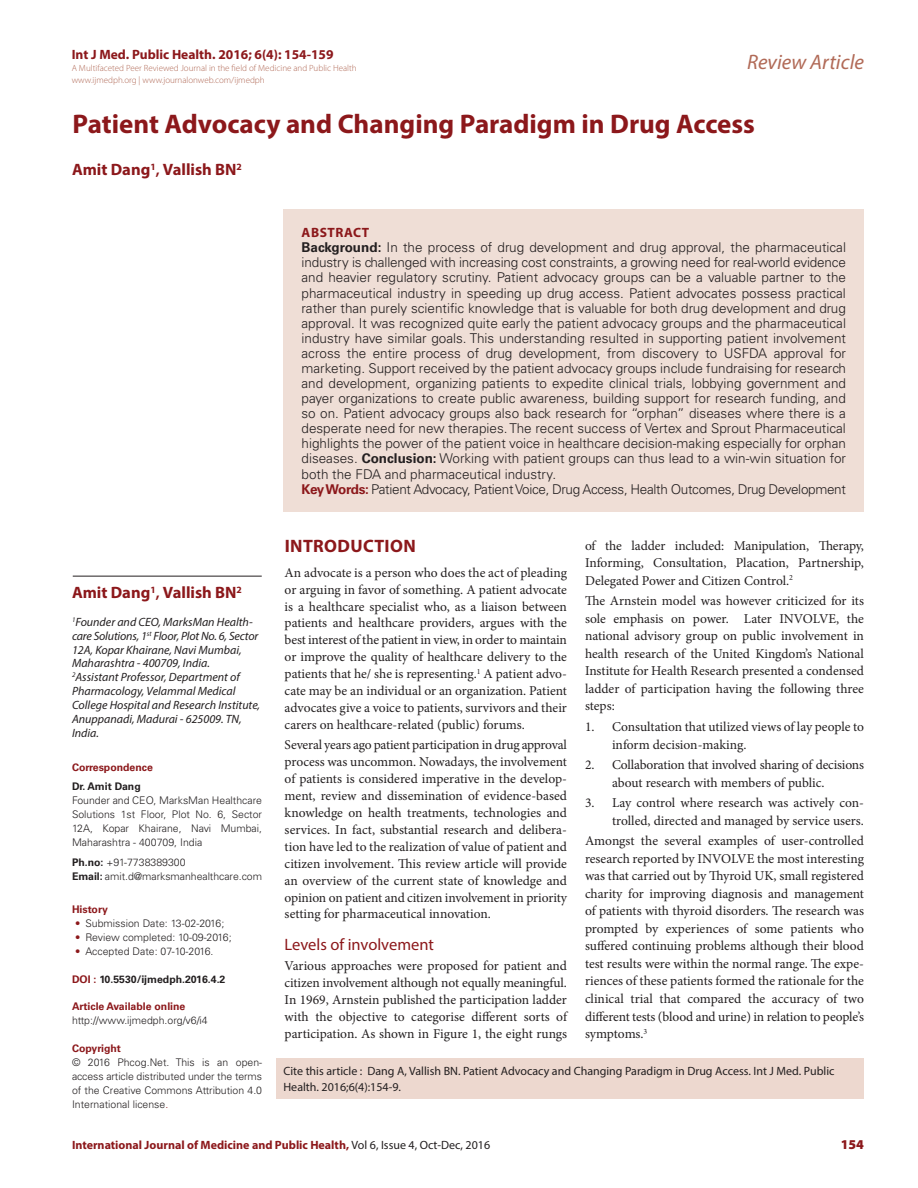
<style>
.page{position:relative;width:918px;height:1188px;background:#fff}
.page>*{position:absolute;margin:0;border:0;box-sizing:border-box;transform-origin:0 0}
.CT{font:700 27px "Myriad Pro";color:#8c181b}
.t1{font:italic 21px "Myriad Pro";color:#b16a57}
._1_HD{font:700 18px "Myriad Pro";letter-spacing:.02em;color:#8c181b}
.CA{font:700 16.5px "Myriad Pro";color:#8c181b}
._2_HD{font:16.5px "Myriad Pro";color:#8c181b}
.TXT{font:13.5px/17px "Minion Pro";letter-spacing:-.005em;color:#231f20;text-align:justify}
.ABS_TXT{font:300 13.5px/15.1px "Univers LT Std";letter-spacing:-.02em;color:#231f20;text-align:justify}
.ABS_HD{font:700 13.5px "Myriad Pro";color:#8c181b}
.ABS_HD-2{font:700 13.5px "Myriad Pro";letter-spacing:.04em;color:#8c181b}
.RRH{font:900 13.5px "Myriad Pro";color:#8c181b}
.CA_Aff{font:italic 12px/13.8px "Myriad Pro";color:#231f20}
.LRH{font:12px/16.5px "Myriad Pro";color:#231f20}
.RRH-2{font:700 12px "Myriad Pro";color:#8c181b}
.ABS_AU_ADD{font:300 10.5px/13.8px "Univers LT Std";color:#231f20;text-align:justify}
.ABS_TXT-2{font:300 10.5px/13.8px "Univers LT Std";color:#231f20;text-align:justify}
.ABS_AU_ADD-2{font:700 10.5px "Univers LT Std";color:#8c181b}
.ABS_AU_ADD-3{font:700 10.5px "Univers LT Std";color:#231f20}
.ABS_TXT-3{font:700 10.5px "Univers LT Std";color:#8c181b}
.ABS_TXT-4{font:700 10.5px "Univers LT Std";color:#231f20}
.t2{font:300 9px/12px "Myriad Pro";color:#b16a57}
.s1{font-weight:600}
.s2{font-weight:700}
.s3{font-weight:700;color:#8c181b}
.s4{color:#8c181b}
.s5{font-weight:400;color:#231f20}
</style>
<div class="page">
<div style="left:284px;top:209px;width:580px;height:303px;background:#efded6"></div>
<hr style="left:73px;top:576px;width:189px;height:1px;background:#231f20">
<div style="left:276px;top:1058px;width:588px;height:41px;background:#edd8cf"></div>
<p class="ABS_HD" style="left:72px;top:46px;width:263px">Int J Med. Public Health. 2016; 6(4): 154-159</p>
<p class="t2" style="left:72px;top:62px;width:287px">A Multifaceted Peer Reviewed Journal in the field of Medicine and Public Health www.ijmedph.org | www.journalonweb.com/ijmedph</p>
<h2 class="t1" style="left:747px;top:49px;width:118px">Review Article</h2>
<p class="CT" style="left:73px;top:106px;width:684px">Patient Advocacy and Changing Paradigm in Drug Access</p>
<p class="CA" style="left:72px;top:159px;width:171px">Amit Dang<sup>1</sup><span class="s1">,</span> Vallish BN<sup>2</sup></p>
<p class="ABS_HD-2" style="left:302px;top:224px;width:69px">ABSTRACT</p>
<p class="ABS_TXT" style="left:302px;top:240px;width:546px"><span class="s2">Background:</span> In the process of drug development and drug approval, the pharmaceutical industry is challenged with increasing cost constraints, a growing need for real-world evidence and heavier regulatory scrutiny. Patient advocacy groups can be a valuable partner to the pharmaceutical industry in speeding up drug access. Patient advocates possess practical rather than purely scientific knowledge that is valuable for both drug development and drug approval. It was recognized quite early the patient advocacy groups and the pharmaceutical industry have similar goals. This understanding resulted in supporting patient involvement across the entire process of drug development, from discovery to USFDA approval for marketing. Support received by the patient advocacy groups include fundraising for research and development, organizing patients to expedite clinical trials, lobbying government and payer organizations to create public awareness, building support for research funding, and so on. Patient advocacy groups also back research for “orphan” diseases where there is a desperate need for new therapies. The recent success of Vertex and Sprout Pharmaceutical highlights the power of the patient voice in healthcare decision-making especially for orphan diseases. <span class="s2">Conclusion:</span> Working with patient groups can thus lead to a win-win situation for both the FDA and pharmaceutical industry.</p>
<p class="ABS_TXT" style="left:302px;top:481px;width:546px"><span class="s3">Key Words:</span> Patient Advocacy, Patient Voice, Drug Access, Health Outcomes, Drug Development</p>
<p class="_1_HD" style="left:285px;top:534px;width:132px">INTRODUCTION</p>
<p class="TXT" style="left:285px;top:564px;width:284px">An advocate is a person who does the act of pleading or arguing in favor of something. A patient advocate is a healthcare specialist who, as a liaison between patients and healthcare providers, argues with the best interest of the patient in view, in order to maintain or improve the quality of healthcare delivery to the patients that he/ she is representing.<sup>1</sup> A patient advo&shy;cate may be an individual or an organization. Patient advocates give a voice to patients, survivors and their carers on healthcare-related (public) forums.</p>
<p class="TXT" style="left:285px;top:736px;width:284px">Several years ago patient participation in drug approval process was uncommon. Nowadays, the involvement of patients is considered imperative in the develop&shy;ment, review and dissemination of evidence-based knowledge on health treatments, technologies and services. In fact, substantial research and delibera&shy;tion have led to the realization of value of patient and citizen involvement. This review article will provide an overview of the current state of knowledge and opinion on patient and citizen involvement in priority setting for pharmaceutical innovation.</p>
<p class="_2_HD" style="left:285px;top:935px;width:151px">Levels of involvement</p>
<p class="TXT" style="left:285px;top:958px;width:284px">Various approaches were proposed for patient and citizen involvement although not equally meaningful.<br>In 1969, Arnstein published the participation ladder with the objective to categorise different sorts of participation. As shown in Figure 1, the eight rungs</p>
<p class="TXT" style="left:585px;top:537px;width:281px;line-height:17.5px">of the ladder included: Manipulation, Therapy, Informing, Consultation, Placation, Partnership, Delegated Power and Citizen Control.<sup>2</sup></p>
<p class="TXT" style="left:585px;top:592px;width:281px;line-height:17.5px">The Arnstein model was however criticized for its sole emphasis on power. Later INVOLVE, the national advisory group on public involvement in health research of the United Kingdom’s National Institute for Health Research presented a condensed ladder of participation having the following three steps:</p>
<p class="TXT" style="left:612px;top:718px;width:254px;line-height:17.5px;text-indent:-27px">1. Consultation that utilized views of lay people to inform decision-making.</p>
<p class="TXT" style="left:612px;top:756px;width:253px;line-height:17.5px;text-indent:-27px">2. Collaboration that involved sharing of decisions about research with members of public.</p>
<p class="TXT" style="left:585px;top:794px;width:281px;line-height:17.5px;text-align:right">3. Lay control where research was actively con&shy;trolled, directed and managed by service users.</p>
<p class="TXT" style="left:585px;top:832px;width:281px;line-height:17.5px">Amongst the several examples of user-controlled research reported by INVOLVE the most interesting was that carried out by Thyroid UK, small registered charity for improving diagnosis and management of patients with thyroid disorders. The research was prompted by experiences of some patients who suffered continuing problems although their blood test results were within the normal range. The expe&shy;riences of these patients formed the rationale for the clinical trial that compared the accuracy of two different tests (blood and urine) in relation to people’s symptoms.<sup>3</sup></p>
<p class="CA" style="left:72px;top:582px;width:171px">Amit Dang<sup>1</sup><span class="s1">,</span> Vallish BN<sup>2</sup></p>
<p class="CA_Aff" style="left:72px;top:615px;width:188px"><sup>1</sup>Founder and CEO, MarksMan Health&shy;care Solutions, 1<sup>st</sup> Floor, Plot No. 6, Sector 12A, Kopar Khairane, Navi Mumbai, Maharashtra - 400709, India.</p>
<p class="CA_Aff" style="left:72px;top:670px;width:190px"><sup>2</sup>Assistant Professor, Department of<br>Pharmacology, Velammal Medical<br>College Hospital and Research Institute,<br>Anuppanadi, Madurai - 625009. TN,<br>India.</p>
<p class="ABS_TXT-3" style="left:72px;top:761px;width:82px">Correspondence</p>
<p class="ABS_TXT-4" style="left:72px;top:781px;width:70px">Dr. Amit Dang</p>
<p class="ABS_TXT-2" style="left:72px;top:794px;width:192px">Founder and CEO, MarksMan Healthcare Solutions 1st Floor, Plot No. 6, Sector 12A, Kopar Khairane, Navi Mumbai, Maharashtra - 400709, India</p>
<p class="ABS_TXT-2" style="left:72px;top:855px;width:115px"><span class="s2">Ph.no:</span> +91-7738389300</p>
<p class="ABS_TXT-2" style="left:72px;top:869px;width:192px"><span class="s2">Email:</span> amit.d@marksmanhealthcare.com</p>
<p class="ABS_TXT-3" style="left:72px;top:904px;width:37px">History</p>
<p class="ABS_AU_ADD" style="left:75px;top:917px;width:151px"><span class="s4">•</span> Submission Date: 13-02-2016;</p>
<p class="ABS_AU_ADD" style="left:75px;top:931px;width:158px"><span class="s4">•</span> Review completed: 10-09-2016;</p>
<p class="ABS_AU_ADD" style="left:75px;top:944px;width:140px"><span class="s4">•</span> Accepted Date: 07-10-2016.</p>
<p class="ABS_AU_ADD-3" style="left:72px;top:973px;width:155px"><span class="s4">DOI :</span> 10.5530/ijmedph.2016.4.2</p>
<p class="ABS_AU_ADD-2" style="left:72px;top:1001px;width:115px">Article Available online</p>
<p class="ABS_AU_ADD" style="left:72px;top:1014px;width:137px">http://www.ijmedph.org/v6/i4</p>
<p class="ABS_AU_ADD-2" style="left:72px;top:1042px;width:50px">Copyright</p>
<p class="ABS_AU_ADD" style="left:72px;top:1055px;width:192px">© 2016 Phcog.Net. This is an open&shy;access article distributed under the terms of the Creative Commons Attribution 4.0<br>International license<span class="s4">.</span></p>
<p class="LRH" style="left:284px;top:1062px;width:553px">Cite this article : Dang A, Vallish BN. Patient Advocacy and Changing Paradigm in Drug Access. Int J Med. Public<br>Health. 2016;6(4):154-9.</p>
<p class="RRH-2" style="left:72px;top:1137px;width:420px">International Journal of Medicine and Public Health, <span class="s5">Vol 6, Issue 4, Oct-Dec, 2016</span></p>
<p class="RRH" style="left:841px;top:1137px;width:25px">154</p>
</div>
